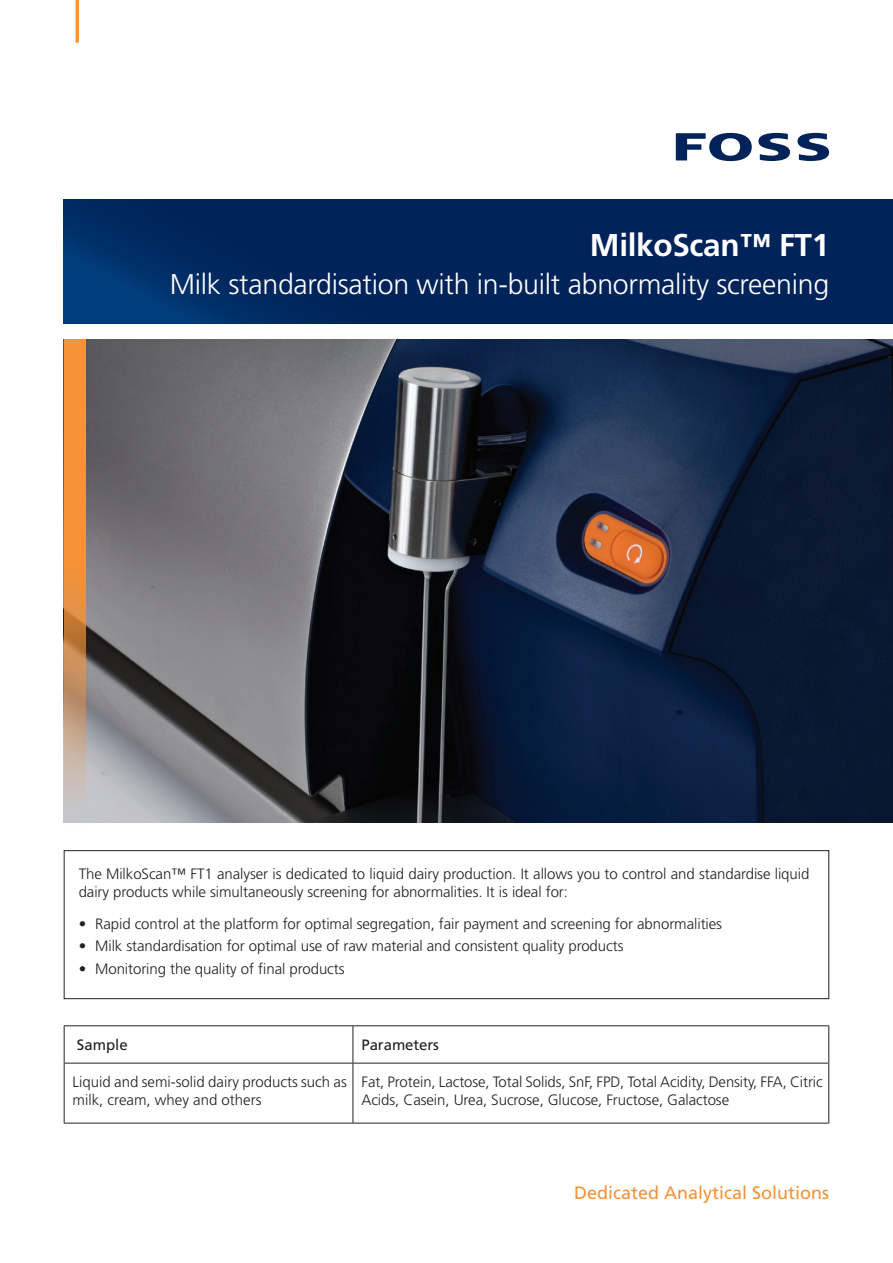
<style>
.page{position:relative;width:893px;height:1263px;background:#fff}
.page>*{position:absolute;margin:0;border:0;box-sizing:border-box;transform-origin:0 0}
.Head_Instrument_name{font:700 31.5px "Frutiger";letter-spacing:-.01em;color:#fff}
.Head_Instrument_name-2{font:300 28.5px "Frutiger";letter-spacing:-.01em;color:#fff}
.t1{font:18px "Frutiger";color:#f69238}
.Brødtekst_regular{font:300 15px/18px "Frutiger";letter-spacing:-.005em;color:#231f20}
.Brødtekst_regular-2{font:15px "Frutiger";letter-spacing:-.005em;color:#231f20}
</style>
<div class="page">
<hr style="left:76px;top:0;width:3px;height:43px;background:#f69238">
<svg style="left:64px;top:200px;width:829px;height:123px;background:#00255c"></svg>
<svg style="left:676px;top:133px;width:76px;height:28px"></svg>
<svg style="left:758px;top:133px;width:32px;height:28px"></svg>
<svg style="left:797px;top:133px;width:32px;height:28px"></svg>
<img style="left:85px;top:339px;width:808px;height:484px">
<svg style="left:64px;top:339px;width:21px;height:484px;background:#df9758"></svg>
<div style="left:64px;top:850px;width:765px;height:149px;border:1px solid #231f20"></div>
<svg style="left:65px;top:1026px;width:288px;height:97px"></svg>
<svg style="left:354px;top:1026px;width:474px;height:97px"></svg>
<hr style="left:64px;top:1025px;width:289px;height:1px;background:#231f20">
<hr style="left:64px;top:1026px;width:1px;height:37px;background:#231f20">
<hr style="left:353px;top:1025px;width:476px;height:1px;background:#231f20">
<hr style="left:353px;top:1026px;width:1px;height:37px;background:#231f20">
<hr style="left:828px;top:1026px;width:1px;height:37px;background:#231f20">
<hr style="left:64px;top:1063px;width:289px;height:1px;background:#231f20">
<hr style="left:64px;top:1063px;width:1px;height:60px;background:#231f20">
<hr style="left:353px;top:1063px;width:476px;height:1px;background:#231f20">
<hr style="left:353px;top:1063px;width:1px;height:60px;background:#231f20">
<hr style="left:828px;top:1063px;width:1px;height:60px;background:#231f20">
<hr style="left:64px;top:1123px;width:289px;height:1px;background:#231f20">
<hr style="left:353px;top:1123px;width:476px;height:1px;background:#231f20">
<p class="Head_Instrument_name" style="left:590px;top:227px;width:241px">MilkoScan™ FT1</p>
<p class="Head_Instrument_name-2" style="left:170px;top:268px;width:661px">Milk standardisation with in-built abnormality screening</p>
<p class="Brødtekst_regular" style="left:79px;top:865px;width:732px">The MilkoScan™ FT1 analyser is dedicated to liquid dairy production. It allows you to control and standardise liquid dairy products while simultaneously screening for abnormalities. It is ideal for:</p>
<p class="Brødtekst_regular" style="left:79px;top:915px;width:645px">• Rapid control at the platform for optimal segregation, fair payment and screening for abnormalities</p>
<p class="Brødtekst_regular" style="left:79px;top:937px;width:546px">• Milk standardisation for optimal use of raw material and consistent quality products</p>
<p class="Brødtekst_regular" style="left:79px;top:960px;width:267px">• Monitoring the quality of final products</p>
<p class="Brødtekst_regular-2" style="left:77px;top:1036px;width:52px">Sample</p>
<p class="Brødtekst_regular-2" style="left:361px;top:1036px;width:79px">Parameters</p>
<p class="Brødtekst_regular" style="left:73px;top:1073px;width:276px">Liquid and semi-solid dairy products such as milk, cream, whey and others</p>
<p class="Brødtekst_regular" style="left:361px;top:1073px;width:463px">Fat, Protein, Lactose, Total Solids, SnF, FPD, Total Acidity, Density, FFA, Citric<br>Acids, Casein, Urea, Sucrose, Glucose, Fructose, Galactose</p>
<p class="t1" style="left:574px;top:1182px;width:257px">Dedicated Analytical Solutions</p>
</div>
